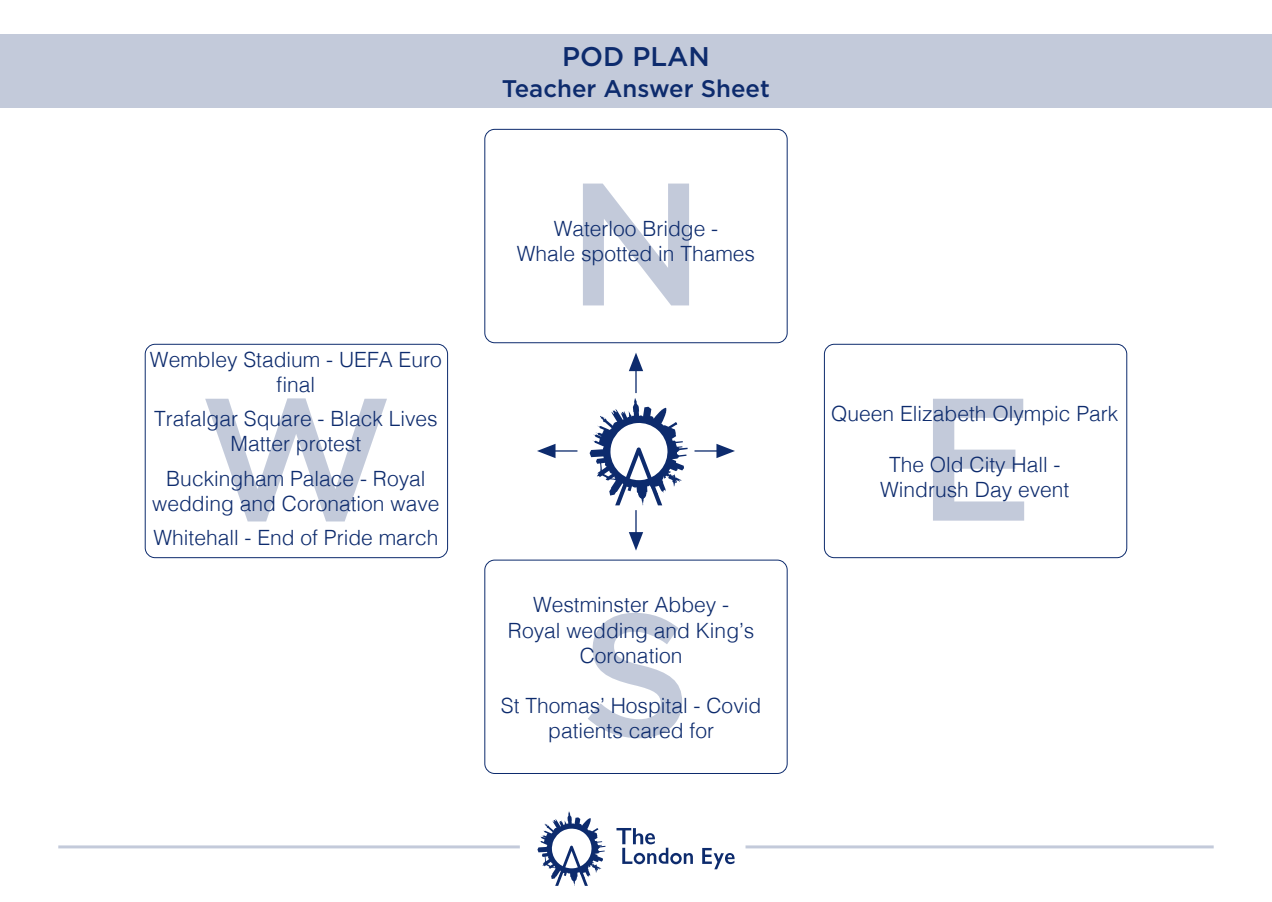
<style>
.page{position:relative;width:1272px;height:902px;background:#fff}
.page>*{position:absolute;margin:0;border:0;box-sizing:border-box;transform-origin:0 0}
.t1{font:500 174px "Gotham";color:#0d2b6d}
.t2{font:500 27px "Gotham";color:#0d2b6d}
.t3{font:500 24px "Gotham";color:#0d2b6d}
.t4{font:300 21px/25.2px "Helvetica";color:#0d2b6d;text-align:center}
</style>
<div class="page">
<svg style="left:537px;top:811px;width:68px;height:74px"></svg>
<svg style="left:702px;top:847px;width:32px;height:22px"></svg>
<svg style="left:616px;top:828px;width:77px;height:36px"></svg>
<hr style="left:745px;top:845px;width:468px;height:3px;background:#0d2b6d">
<hr style="left:58px;top:845px;width:462px;height:3px;background:#0d2b6d">
<div style="left:0;top:34px;width:1271px;height:74px;background:#c3cada"></div>
<div style="left:484px;top:129px;width:303px;height:214px;border:1px solid #0d2b6d;border-radius:10px"></div>
<div style="left:484px;top:559px;width:303px;height:214px;border:1px solid #0d2b6d;border-radius:10px"></div>
<div style="left:824px;top:344px;width:303px;height:214px;border:1px solid #0d2b6d;border-radius:10px"></div>
<div style="left:145px;top:344px;width:303px;height:214px;border:1px solid #0d2b6d;border-radius:10px"></div>
<svg style="left:589px;top:353px;width:98px;height:197px"></svg>
<svg style="left:694px;top:444px;width:41px;height:14px"></svg>
<svg style="left:537px;top:444px;width:40px;height:14px"></svg>
<p class="t4" style="left:150px;top:345px;width:293px">Wembley Stadium - UEFA Euro final</p>
<p class="t4" style="left:154px;top:404px;width:285px">Trafalgar Square - Black Lives<br>Matter protest</p>
<p class="t4" style="left:152px;top:464px;width:289px">Buckingham Palace - Royal wedding and Coronation wave</p>
<p class="t4" style="left:153px;top:523px;width:286px">Whitehall - End of Pride march</p>
<h1 class="t1" style="left:199px;top:345px;width:196px">W</h1>
<p class="t2" style="left:562px;top:39px;width:149px">POD PLAN</p>
<p class="t3" style="left:502px;top:73px;width:269px">Teacher Answer Sheet</p>
<h1 class="t1" style="left:567px;top:130px;width:139px">N</h1>
<p class="t4" style="left:553px;top:214px;width:166px">Waterloo Bridge -</p>
<p class="t4" style="left:517px;top:239px;width:240px">Whale spotted in Thames</p>
<p class="t4" style="left:508px;top:590px;width:248px">Westminster Abbey -<br>Royal wedding and King’s<br>Coronation</p>
<p class="t4" style="left:501px;top:691px;width:262px">St Thomas’ Hospital - Covid patients cared for</p>
<h1 class="t1" style="left:580px;top:561px;width:113px">S</h1>
<h1 class="t1" style="left:917px;top:345px;width:118px">E</h1>
<p class="t4" style="left:831px;top:399px;width:289px">Queen Elizabeth Olympic Park</p>
<p class="t4" style="left:889px;top:450px;width:173px">The Old City Hall -</p>
<p class="t4" style="left:880px;top:475px;width:191px">Windrush Day event</p>
</div>
